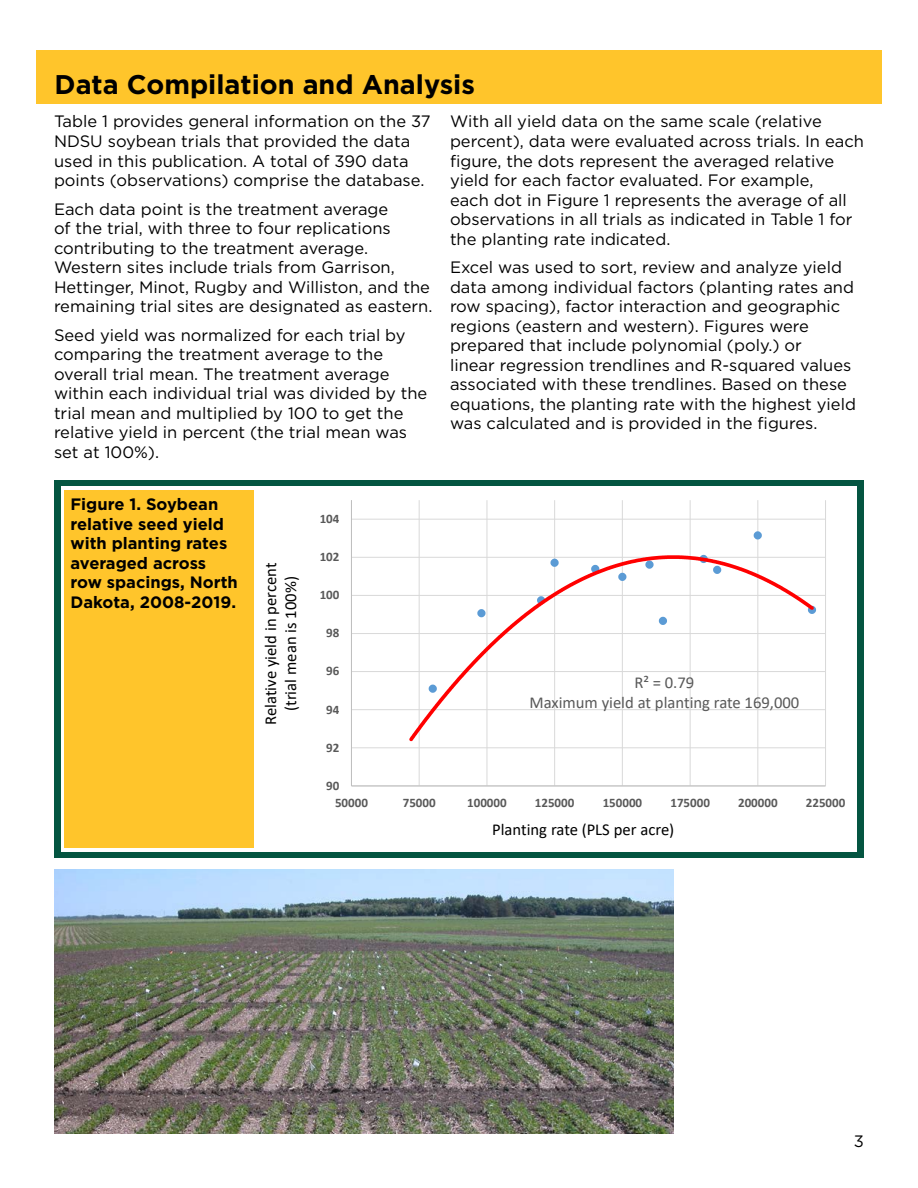
<style>
.page{position:relative;width:918px;height:1188px;background:#fff}
.page>*{position:absolute;margin:0;border:0;box-sizing:border-box;transform-origin:0 0}
.t1{font:700 27px "Gotham";color:#000}
.t2{font:300 24.9px "Calibri";color:#000}
.t3{font:16.65px/20px "Calibri";color:#000;text-align:center}
.t4{font:16.65px/20.4px "Calibri";color:#595959;text-align:center}
.t5{font:16.5px/19.5px "Gotham";color:#000}
.t6{font:700 16.5px/19.5px "Gotham";color:#000}
.t7{font:700 13.05px "Calibri";letter-spacing:-.005em;color:#595959}
.t8{font:700 12.9px "Calibri";letter-spacing:-.005em;color:#595959}
</style>
<div class="page">
<div style="left:36px;top:50px;width:846px;height:53px;background:#ffc52b"></div>
<img style="left:54px;top:869px;width:619px;height:265px">
<div style="left:54px;top:480px;width:810px;height:6px;background:#045541"></div>
<div style="left:64px;top:491px;width:190px;height:357px;background:#ffc52b"></div>
<hr style="left:351px;top:747px;width:475px;height:1px;background:#d9d9d9">
<hr style="left:351px;top:709px;width:475px;height:1px;background:#d9d9d9">
<hr style="left:351px;top:671px;width:475px;height:1px;background:#d9d9d9">
<hr style="left:351px;top:633px;width:475px;height:1px;background:#d9d9d9">
<hr style="left:351px;top:595px;width:475px;height:1px;background:#d9d9d9">
<hr style="left:351px;top:557px;width:475px;height:1px;background:#d9d9d9">
<hr style="left:351px;top:519px;width:475px;height:1px;background:#d9d9d9">
<hr style="left:419px;top:500px;width:1px;height:286px;background:#d9d9d9">
<hr style="left:487px;top:500px;width:1px;height:286px;background:#d9d9d9">
<hr style="left:554px;top:500px;width:1px;height:286px;background:#d9d9d9">
<hr style="left:622px;top:500px;width:1px;height:286px;background:#d9d9d9">
<hr style="left:690px;top:500px;width:1px;height:286px;background:#d9d9d9">
<hr style="left:758px;top:500px;width:1px;height:286px;background:#d9d9d9">
<hr style="left:825px;top:500px;width:1px;height:286px;background:#d9d9d9">
<hr style="left:351px;top:500px;width:1px;height:286px;background:#bfbfbf">
<hr style="left:351px;top:786px;width:475px;height:1px;background:#bfbfbf">
<div style="left:754px;top:531px;width:8px;height:9px;border:4px solid #5b9bd5;border-radius:50%"></div>
<svg style="left:409px;top:553px;width:407px;height:192px"></svg>
<div style="left:54px;top:852px;width:810px;height:6px;background:#045541"></div>
<div style="left:858px;top:483px;width:6px;height:372px;background:#045541"></div>
<div style="left:54px;top:483px;width:6px;height:372px;background:#045541"></div>
<h1 class="t1" style="left:55px;top:66px;width:422px">Data Compilation and Analysis</h1>
<p class="t5" style="left:54px;top:112px;width:378px">Table 1 provides general information on the 37<br>NDSU soybean trials that provided the data used in this publication. A total of 390 data points (observations) comprise the database.</p>
<p class="t5" style="left:54px;top:199px;width:380px">Each data point is the treatment average<br>of the trial, with three to four replications contributing to the treatment average.<br>Western sites include trials from Garrison, Hettinger, Minot, Rugby and Williston, and the remaining trial sites are designated as eastern.</p>
<p class="t5" style="left:54px;top:325px;width:375px">Seed yield was normalized for each trial by comparing the treatment average to the overall trial mean. The treatment average within each individual trial was divided by the trial mean and multiplied by 100 to get the relative yield in percent (the trial mean was set at 100%).</p>
<p class="t5" style="left:450px;top:112px;width:415px">With all yield data on the same scale (relative percent), data were evaluated across trials. In each figure, the dots represent the averaged relative yield for each factor evaluated. For example,<br>each dot in Figure 1 represents the average of all observations in all trials as indicated in Table 1 for the planting rate indicated.</p>
<p class="t5" style="left:450px;top:257px;width:407px">Excel was used to sort, review and analyze yield data among individual factors (planting rates and row spacing), factor interaction and geographic regions (eastern and western). Figures were prepared that include polynomial (poly.) or<br>linear regression trendlines and R-squared values associated with these trendlines. Based on these equations, the planting rate with the highest yield was calculated and is provided in the figures.</p>
<h2 class="t2" style="left:247px;top:411px;width:557px">Figure 2. Soybean relative seed yield with planting rates</h2>
<p class="t6" style="left:70px;top:494px;width:169px">Figure 1. Soybean relative seed yield with planting rates averaged across row spacings, North<br>Dakota, 2008-2019.</p>
<p class="t3" style="left:260px;top:725px;width:164px;rotate:-90deg">Relative yield in percent (trial mean is 100%)</p>
<p class="t3" style="left:256px;top:725px;width:163px;rotate:-90deg">Relative yield in percent (trial mean is 100%)</p>
<p class="t7" style="left:324px;top:509px;width:21px">104</p>
<p class="t7" style="left:320px;top:509px;width:21px">104</p>
<p class="t8" style="left:323px;top:512px;width:21px">104</p>
<p class="t8" style="left:323px;top:547px;width:21px">102</p>
<p class="t7" style="left:320px;top:547px;width:21px">102</p>
<p class="t8" style="left:323px;top:582px;width:21px">100</p>
<p class="t7" style="left:324px;top:586px;width:21px">100</p>
<p class="t7" style="left:320px;top:586px;width:21px">100</p>
<p class="t8" style="left:330px;top:618px;width:15px">98</p>
<p class="t7" style="left:326px;top:624px;width:15px">98</p>
<p class="t7" style="left:331px;top:624px;width:15px">98</p>
<p class="t7" style="left:326px;top:662px;width:15px">96</p>
<p class="t7" style="left:331px;top:662px;width:15px">96</p>
<p class="t7" style="left:331px;top:700px;width:15px">94</p>
<p class="t7" style="left:326px;top:700px;width:15px">94</p>
<p class="t7" style="left:326px;top:738px;width:15px">92</p>
<p class="t7" style="left:331px;top:738px;width:15px">92</p>
<p class="t7" style="left:331px;top:776px;width:15px">90</p>
<p class="t4" style="left:529px;top:671px;width:271px">R² = 0.79<br>Maximum yield at planting rate 169,000</p>
<p class="t4" style="left:534px;top:671px;width:271px">R² = 0.79<br>Maximum yield at planting rate 169,000</p>
<p class="t4" style="left:613px;top:688px;width:61px">R² = 0.75</p>
<p class="t7" style="left:335px;top:793px;width:34px">50000</p>
<p class="t7" style="left:403px;top:793px;width:34px">75000</p>
<p class="t7" style="left:467px;top:793px;width:41px">100000</p>
<p class="t7" style="left:535px;top:793px;width:41px">125000</p>
<p class="t7" style="left:603px;top:793px;width:41px">150000</p>
<p class="t7" style="left:670px;top:793px;width:41px">175000</p>
<p class="t7" style="left:738px;top:793px;width:41px">200000</p>
<p class="t7" style="left:806px;top:793px;width:41px">225000</p>
<p class="t7" style="left:340px;top:793px;width:34px">50000</p>
<p class="t7" style="left:407px;top:793px;width:34px">75000</p>
<p class="t7" style="left:472px;top:793px;width:41px">100000</p>
<p class="t7" style="left:539px;top:793px;width:41px">125000</p>
<p class="t7" style="left:607px;top:793px;width:41px">150000</p>
<p class="t7" style="left:675px;top:793px;width:41px">175000</p>
<p class="t7" style="left:743px;top:793px;width:41px">200000</p>
<p class="t7" style="left:810px;top:793px;width:41px">225000</p>
<p class="t3" style="left:492px;top:819px;width:184px">Planting rate (PLS per acre)</p>
<p class="t5" style="left:854px;top:1131px;width:12px">3</p>
</div>
